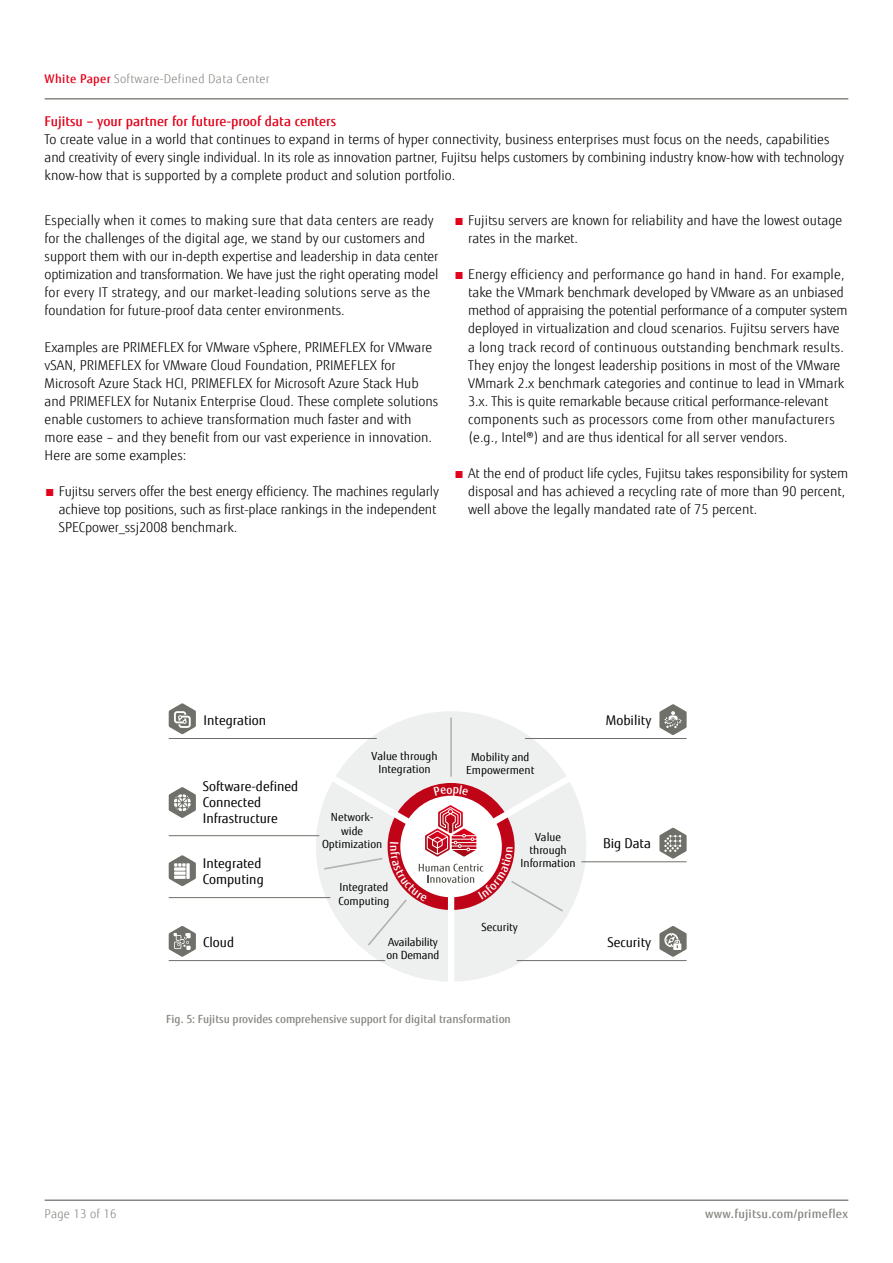
<style>
.page{position:relative;width:893px;height:1263px;background:#fff}
.page>*{position:absolute;margin:0;border:0;box-sizing:border-box;transform-origin:0 0}
.t1{font:300 13.5px/18px "Fujitsu Sans";color:#000}
.t2{font:500 13.5px "Fujitsu Sans";color:#e2001a}
.t3{font:13.35px/16px "Fujitsu Sans";color:#000}
.t4{font:300 12px "Fujitsu Sans";letter-spacing:.03em;color:#878781}
.t5{font:500 12px "Fujitsu Sans";letter-spacing:.02em;color:#878781}
.t6{font:500 11.25px "Fujitsu Sans";color:#878781}
.t7{font:11.1px/13.4px "Fujitsu Sans";color:#000;text-align:center}
.s1{font-weight:500;color:#e2001a}
.s2{color:#e2001a}
</style>
<div class="page">
<hr style="left:45px;top:1199px;width:803px;height:2px;background:#878781">
<hr style="left:45px;top:98px;width:803px;height:2px;background:#878781">
<svg style="left:169px;top:926px;width:27px;height:31px"></svg>
<svg style="left:169px;top:787px;width:27px;height:31px"></svg>
<hr style="left:581px;top:861px;width:106px;height:1px;background:#70706a">
<hr style="left:525px;top:738px;width:162px;height:1px;background:#70706a">
<hr style="left:517px;top:960px;width:170px;height:1px;background:#70706a">
<hr style="left:169px;top:960px;width:216px;height:1px;background:#70706a">
<hr style="left:169px;top:897px;width:161px;height:1px;background:#70706a">
<hr style="left:169px;top:835px;width:150px;height:1px;background:#70706a">
<hr style="left:169px;top:738px;width:208px;height:1px;background:#70706a">
<svg style="left:169px;top:855px;width:27px;height:31px"></svg>
<svg style="left:174px;top:867px;width:12px;height:4px"></svg>
<svg style="left:174px;top:871px;width:12px;height:4px"></svg>
<svg style="left:174px;top:875px;width:12px;height:4px"></svg>
<svg style="left:169px;top:703px;width:27px;height:31px"></svg>
<svg style="left:659px;top:704px;width:28px;height:31px"></svg>
<svg style="left:659px;top:828px;width:28px;height:31px"></svg>
<svg style="left:659px;top:926px;width:28px;height:31px"></svg>
<svg style="left:316px;top:711px;width:270px;height:271px"></svg>
<p class="t4" style="left:45px;top:72px;width:227px"><span class="s1">White Paper</span> Software-Defined Data Center</p>
<p class="t2" style="left:45px;top:112px;width:293px">Fujitsu – your partner for future-proof data centers</p>
<p class="t1" style="left:45px;top:130px;width:801px">To create value in a world that continues to expand in terms of hyper connectivity, business enterprises must focus on the needs, capabilities and creativity of every single individual. In its role as innovation partner, Fujitsu helps customers by combining industry know-how with technology know-how that is supported by a complete product and solution portfolio.</p>
<p class="t1" style="left:45px;top:212px;width:395px">Especially when it comes to making sure that data centers are ready for the challenges of the digital age, we stand by our customers and support them with our in-depth expertise and leadership in data center optimization and transformation. We have just the right operating model for every IT strategy, and our market-leading solutions serve as the foundation for future-proof data center environments.</p>
<p class="t1" style="left:45px;top:338px;width:395px">Examples are PRIMEFLEX for VMware vSphere, PRIMEFLEX for VMware vSAN, PRIMEFLEX for VMware Cloud Foundation, PRIMEFLEX for Microsoft Azure Stack HCI, PRIMEFLEX for Microsoft Azure Stack Hub and PRIMEFLEX for Nutanix Enterprise Cloud. These complete solutions enable customers to achieve transformation much faster and with more ease – and they benefit from our vast experience in innovation.<br>Here are some examples:</p>
<p class="t1" style="left:59px;top:482px;width:382px;text-indent:-14px"><span class="s2">■</span> Fujitsu servers offer the best energy efficiency. The machines regularly achieve top positions, such as first-place rankings in the independent<br>SPECpower_ssj2008 benchmark.</p>
<p class="t1" style="left:468px;top:211px;width:376px;text-indent:-14px"><span class="s2">■</span> Fujitsu servers are known for reliability and have the lowest outage rates in the market.</p>
<p class="t1" style="left:468px;top:266px;width:381px;text-indent:-14px"><span class="s2">■</span> Energy efficiency and performance go hand in hand. For example, take the VMmark benchmark developed by VMware as an unbiased method of appraising the potential performance of a computer system deployed in virtualization and cloud scenarios. Fujitsu servers have a long track record of continuous outstanding benchmark results.<br>They enjoy the longest leadership positions in most of the VMware VMmark 2.x benchmark categories and continue to lead in VMmark 3.x. This is quite remarkable because critical performance-relevant components such as processors come from other manufacturers (e.g., Intel®) and are thus identical for all server vendors.</p>
<p class="t1" style="left:468px;top:464px;width:381px;text-indent:-14px"><span class="s2">■</span> At the end of product life cycles, Fujitsu takes responsibility for system disposal and has achieved a recycling rate of more than 90 percent, well above the legally mandated rate of 75 percent.</p>
<p class="t3" style="left:204px;top:712px;width:64px">Integration</p>
<p class="t3" style="left:606px;top:712px;width:47px">Mobility</p>
<p class="t3" style="left:203px;top:778px;width:97px">Software-defined<br>Connected<br>Infrastructure</p>
<p class="t3" style="left:203px;top:855px;width:62px">Integrated<br>Computing</p>
<p class="t3" style="left:203px;top:934px;width:32px">Cloud</p>
<p class="t7" style="left:372px;top:749px;width:67px">Value through<br>Integration</p>
<p class="t7" style="left:466px;top:750px;width:70px">Mobility and<br>Empowerment</p>
<p class="t7" style="left:322px;top:811px;width:62px">Network&shy;wide<br>Optimization</p>
<p class="t7" style="left:338px;top:881px;width:52px;text-align:left">Integrated<br>Computing</p>
<p class="t7" style="left:387px;top:935px;width:54px;text-align:left">Availability on Demand</p>
<p class="t7" style="left:521px;top:830px;width:57px">Value through<br>Information</p>
<p class="t7" style="left:481px;top:921px;width:38px">Security</p>
<p class="t6" style="left:166px;top:1011px;width:346px">Fig. 5: Fujitsu provides comprehensive support for digital transformation</p>
<p class="t3" style="left:603px;top:836px;width:49px">Big Data</p>
<p class="t3" style="left:607px;top:934px;width:45px">Security</p>
<p class="t4" style="left:45px;top:1207px;width:73px">Page 13 of 16</p>
<p class="t5" style="left:705px;top:1206px;width:144px">www.fujitsu.com/primeflex</p>
</div>
